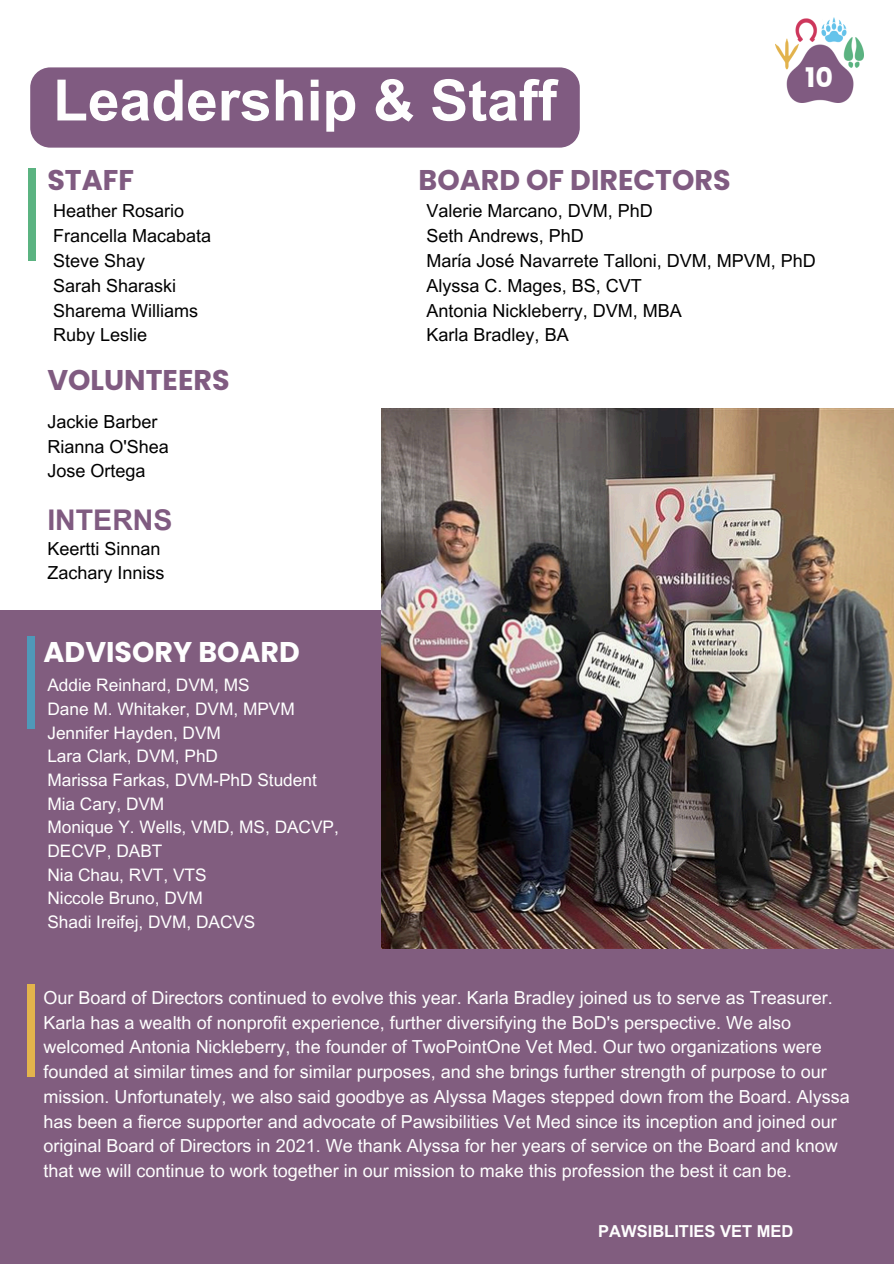
<style>
.page{position:relative;width:894px;height:1264px;background:#fff}
.page>*{position:absolute;margin:0;border:0;box-sizing:border-box;transform-origin:0 0}
.t1{font:700 57px "Arial MT Pro";color:#fefefe}
.t2{font:700 28.5px "Poppins";color:#805b81}
.t3{font:700 28.5px "Poppins";color:#fefefe}
.t4{font:700 28.5px "Arial MT Pro";color:#805b81}
.t5{font:700 27px "Poppins";color:#fefefe}
.t6{font:18px/24.8px "Arial MT Pro";color:#fefefe}
.t7{font:18px "Arial MT Pro";color:#000}
.t8{font:17.25px "Arial MT Pro";color:#fff}
.t9{font:700 16.5px "Arial MT Pro";color:#fefefe}
</style>
<div class="page">
<div style="left:0;top:610px;width:893px;height:653px;background:#815d7f"></div>
<img style="left:381px;top:408px;width:512px;height:540px">
<img style="left:775px;top:17px;width:87px;height:85px">
<div style="left:30px;top:67px;width:549px;height:81px;background:#805b81"></div>
<div style="left:28px;top:168px;width:8px;height:92px;background:#5bb381"></div>
<div style="left:27px;top:636px;width:8px;height:92px;background:#4f99b9"></div>
<div style="left:27px;top:984px;width:8px;height:92px;background:#e3b44c"></div>
<p class="t1" style="left:53px;top:79px;width:505px">Leadership &amp; Staff</p>
<p class="t2" style="left:47px;top:160px;width:88px">STAFF</p>
<p class="t2" style="left:418px;top:160px;width:313px">BOARD OF DIRECTORS</p>
<h3 class="t5" style="left:805px;top:58px;width:29px">10</h3>
<h1 class="t7" style="left:53px;top:204px;width:133px">Heather Rosario</h1>
<p class="t7" style="left:53px;top:229px;width:160px">Francella Macabata</p>
<h2 class="t7" style="left:53px;top:254px;width:94px">Steve Shay</h2>
<p class="t7" style="left:53px;top:279px;width:125px">Sarah Sharaski</p>
<p class="t7" style="left:53px;top:303px;width:147px">Sharema Williams</p>
<p class="t7" style="left:53px;top:328px;width:96px">Ruby Leslie</p>
<p class="t2" style="left:47px;top:360px;width:184px">VOLUNTEERS</p>
<p class="t7" style="left:47px;top:414px;width:112px">Jackie Barber</p>
<p class="t7" style="left:47px;top:439px;width:123px">Rianna O'Shea</p>
<p class="t7" style="left:47px;top:464px;width:100px">Jose Ortega</p>
<p class="t4" style="left:47px;top:509px;width:127px">INTERNS</p>
<p class="t7" style="left:47px;top:541px;width:115px">Keertti Sinnan</p>
<p class="t7" style="left:47px;top:566px;width:119px">Zachary Inniss</p>
<p class="t3" style="left:44px;top:632px;width:258px">ADVISORY BOARD</p>
<p class="t8" style="left:47px;top:679px;width:204px">Addie Reinhard, DVM, MS</p>
<p class="t8" style="left:47px;top:702px;width:249px">Dane M. Whitaker, DVM, MPVM</p>
<h2 class="t8" style="left:47px;top:726px;width:175px">Jennifer Hayden, DVM</h2>
<h2 class="t8" style="left:47px;top:749px;width:172px">Lara Clark, DVM, PhD</h2>
<p class="t8" style="left:47px;top:773px;width:271px">Marissa Farkas, DVM-PhD Student</p>
<p class="t8" style="left:47px;top:797px;width:118px">Mia Cary, DVM</p>
<p class="t8" style="left:47px;top:820px;width:293px">Monique Y. Wells, VMD, MS, DACVP,</p>
<p class="t8" style="left:47px;top:844px;width:116px">DECVP, DABT</p>
<p class="t8" style="left:47px;top:868px;width:161px">Nia Chau, RVT, VTS</p>
<p class="t8" style="left:47px;top:891px;width:157px">Niccole Bruno, DVM</p>
<p class="t8" style="left:47px;top:915px;width:209px">Shadi Ireifej, DVM, DACVS</p>
<p class="t7" style="left:426px;top:204px;width:228px">Valerie Marcano, DVM, PhD</p>
<p class="t7" style="left:426px;top:229px;width:159px">Seth Andrews, PhD</p>
<h2 class="t7" style="left:426px;top:254px;width:391px">María José Navarrete Talloni, DVM, MPVM, PhD</h2>
<p class="t7" style="left:426px;top:279px;width:217px">Alyssa C. Mages, BS, CVT</p>
<p class="t7" style="left:426px;top:303px;width:257px">Antonia Nickleberry, DVM, MBA</p>
<h2 class="t7" style="left:426px;top:328px;width:144px">Karla Bradley, BA</h2>
<p class="t6" style="left:44px;top:987px;width:807px">Our Board of Directors continued to evolve this year. Karla Bradley joined us to serve as Treasurer.<br>Karla has a wealth of nonprofit experience, further diversifying the BoD's perspective. We also welcomed Antonia Nickleberry, the founder of TwoPointOne Vet Med. Our two organizations were founded at similar times and for similar purposes, and she brings further strength of purpose to our mission. Unfortunately, we also said goodbye as Alyssa Mages stepped down from the Board. Alyssa has been a fierce supporter and advocate of Pawsibilities Vet Med since its inception and joined our original Board of Directors in 2021. We thank Alyssa for her years of service on the Board and know</p>
<p class="t6" style="left:44px;top:1160px;width:749px">that we will continue to work together in our mission to make this profession the best it can be.</p>
<p class="t9" style="left:598px;top:1225px;width:197px">PAWSIBLITIES VET MED</p>
</div>
